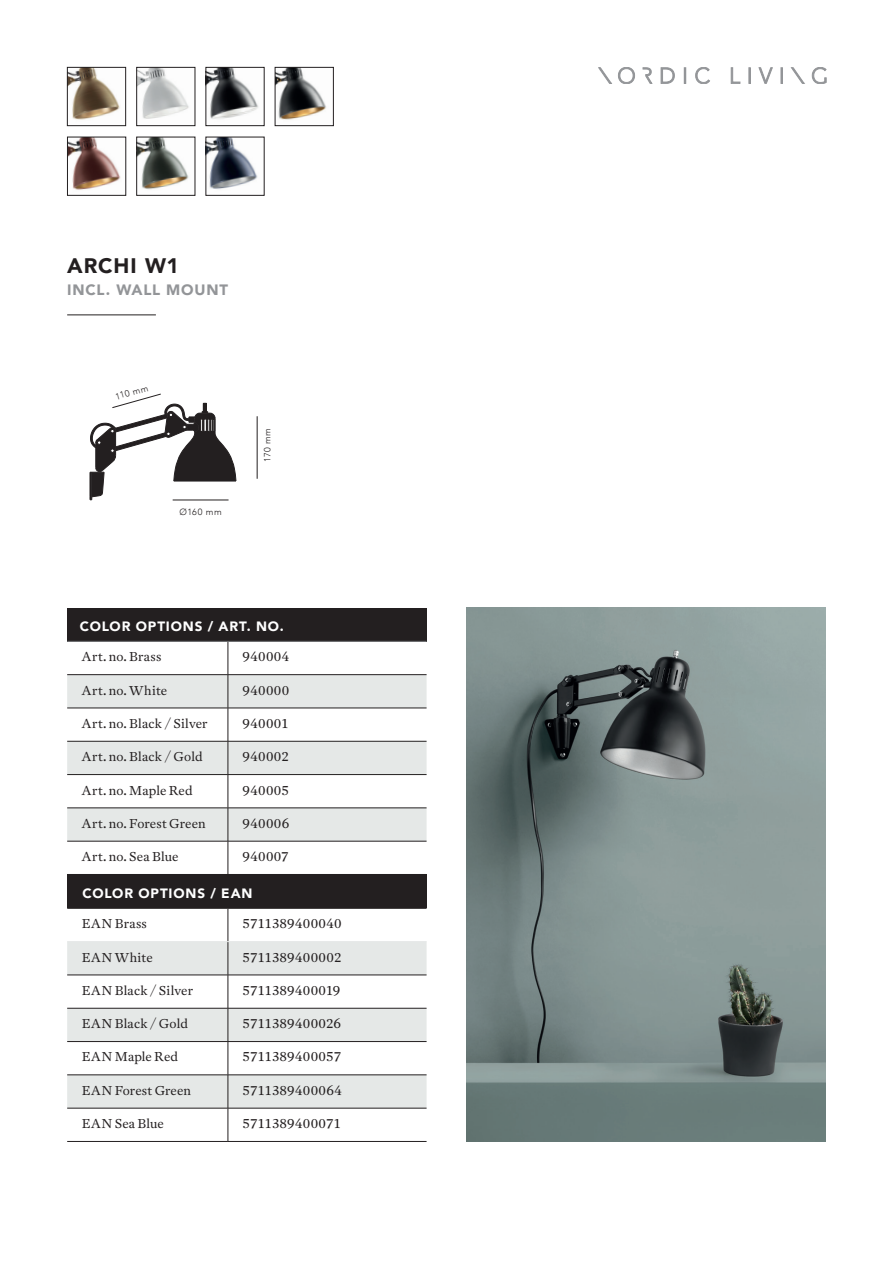
<style>
.page{position:relative;width:893px;height:1263px;background:#fff}
.page>*{position:absolute;margin:0;border:0;box-sizing:border-box;transform-origin:0 0}
.t1{font:900 21px "Avenir";letter-spacing:.045em;color:#231f20}
.t2{font:900 15px "Avenir";letter-spacing:.055em;color:#939598}
.t3{font:900 13.5px "Avenir";letter-spacing:.06em;color:#fff}
.t4{font:300 12.75px "Antwerp";letter-spacing:.015em;color:#231f20}
.t5{font:300 12.75px "Antwerp";letter-spacing:.035em;color:#231f20}
.t6{font:300 12.75px "Antwerp";letter-spacing:.04em;color:#231f20}
.t7{font:300 9px "Avenir";letter-spacing:.05em;color:#231f20}
</style>
<div class="page">
<hr style="left:67px;top:315px;width:89px;height:1px;background:#231f20">
<svg style="left:695px;top:67px;width:15px;height:17px"></svg>
<svg style="left:684px;top:68px;width:2px;height:16px"></svg>
<svg style="left:643px;top:67px;width:9px;height:17px"></svg>
<svg style="left:598px;top:67px;width:14px;height:17px"></svg>
<svg style="left:618px;top:67px;width:17px;height:17px"></svg>
<svg style="left:791px;top:67px;width:14px;height:17px"></svg>
<svg style="left:781px;top:68px;width:2px;height:16px"></svg>
<svg style="left:812px;top:67px;width:14px;height:17px"></svg>
<svg style="left:759px;top:67px;width:14px;height:17px"></svg>
<svg style="left:749px;top:68px;width:1px;height:16px"></svg>
<svg style="left:731px;top:67px;width:9px;height:17px"></svg>
<svg style="left:661px;top:67px;width:14px;height:17px"></svg>
<img style="left:69px;top:139px;width:52px;height:51px">
<div style="left:67px;top:137px;width:59px;height:59px;border:1px solid #231f20"></div>
<img style="left:138px;top:139px;width:51px;height:51px">
<div style="left:136px;top:137px;width:59px;height:59px;border:1px solid #231f20"></div>
<img style="left:208px;top:139px;width:50px;height:51px">
<div style="left:206px;top:137px;width:58px;height:59px;border:1px solid #231f20"></div>
<img style="left:138px;top:69px;width:51px;height:50px">
<div style="left:136px;top:67px;width:59px;height:59px;border:1px solid #231f20"></div>
<img style="left:208px;top:69px;width:51px;height:50px">
<div style="left:206px;top:67px;width:58px;height:59px;border:1px solid #231f20"></div>
<img style="left:277px;top:69px;width:50px;height:51px">
<div style="left:275px;top:67px;width:59px;height:59px;border:1px solid #231f20"></div>
<img style="left:69px;top:69px;width:51px;height:51px">
<div style="left:67px;top:67px;width:59px;height:59px;border:1px solid #231f20"></div>
<svg style="left:90px;top:394px;width:146px;height:106px"></svg>
<hr style="left:173px;top:500px;width:56px;height:1px;background:#231f20">
<hr style="left:257px;top:416px;width:1px;height:63px;background:#231f20">
<div style="left:67px;top:608px;width:360px;height:33px;background:#231f20"></div>
<svg style="left:67px;top:675px;width:360px;height:433px;fill:#e5e8e7"></svg>
<div style="left:67px;top:874px;width:360px;height:34px;background:#231f20"></div>
<hr style="left:67px;top:674px;width:161px;height:1px;background:#231f20">
<hr style="left:228px;top:674px;width:199px;height:1px;background:#231f20">
<hr style="left:67px;top:708px;width:161px;height:1px;background:#231f20">
<hr style="left:228px;top:708px;width:199px;height:1px;background:#231f20">
<hr style="left:67px;top:741px;width:161px;height:1px;background:#231f20">
<hr style="left:228px;top:741px;width:199px;height:1px;background:#231f20">
<hr style="left:67px;top:774px;width:161px;height:1px;background:#231f20">
<hr style="left:228px;top:774px;width:199px;height:1px;background:#231f20">
<hr style="left:67px;top:808px;width:161px;height:1px;background:#231f20">
<hr style="left:228px;top:808px;width:199px;height:1px;background:#231f20">
<hr style="left:67px;top:841px;width:161px;height:1px;background:#231f20">
<hr style="left:228px;top:841px;width:199px;height:1px;background:#231f20">
<hr style="left:67px;top:908px;width:161px;height:1px;background:#231f20">
<hr style="left:228px;top:908px;width:199px;height:1px;background:#231f20">
<hr style="left:67px;top:975px;width:161px;height:1px;background:#231f20">
<hr style="left:228px;top:975px;width:199px;height:1px;background:#231f20">
<hr style="left:67px;top:1008px;width:161px;height:1px;background:#231f20">
<hr style="left:228px;top:1008px;width:199px;height:1px;background:#231f20">
<hr style="left:67px;top:1041px;width:161px;height:1px;background:#231f20">
<hr style="left:228px;top:1041px;width:199px;height:1px;background:#231f20">
<hr style="left:67px;top:1074px;width:161px;height:1px;background:#231f20">
<hr style="left:228px;top:1074px;width:199px;height:1px;background:#231f20">
<hr style="left:67px;top:1108px;width:161px;height:1px;background:#231f20">
<hr style="left:228px;top:1108px;width:199px;height:1px;background:#231f20">
<hr style="left:67px;top:1141px;width:161px;height:1px;background:#231f20">
<hr style="left:228px;top:1141px;width:199px;height:1px;background:#231f20">
<hr style="left:228px;top:641px;width:1px;height:33px;background:#231f20">
<hr style="left:228px;top:675px;width:1px;height:33px;background:#231f20">
<hr style="left:228px;top:708px;width:1px;height:33px;background:#231f20">
<hr style="left:228px;top:741px;width:1px;height:33px;background:#231f20">
<hr style="left:228px;top:775px;width:1px;height:33px;background:#231f20">
<hr style="left:228px;top:808px;width:1px;height:33px;background:#231f20">
<hr style="left:228px;top:841px;width:1px;height:33px;background:#231f20">
<hr style="left:228px;top:908px;width:1px;height:33px;background:#231f20">
<hr style="left:228px;top:942px;width:1px;height:33px;background:#231f20">
<hr style="left:228px;top:975px;width:1px;height:33px;background:#231f20">
<hr style="left:228px;top:1008px;width:1px;height:33px;background:#231f20">
<hr style="left:228px;top:1042px;width:1px;height:33px;background:#231f20">
<hr style="left:228px;top:1075px;width:1px;height:33px;background:#231f20">
<hr style="left:228px;top:1108px;width:1px;height:33px;background:#231f20">
<hr style="left:67px;top:641px;width:161px;height:1px;background:#7a7c7f">
<hr style="left:228px;top:641px;width:199px;height:1px;background:#7a7c7f">
<hr style="left:67px;top:941px;width:161px;height:1px;background:#e5e8e7">
<hr style="left:228px;top:941px;width:199px;height:1px;background:#e5e8e7">
<img style="left:467px;top:608px;width:359px;height:533px">
<h1 class="t1" style="left:67px;top:248px;width:113px">ARCHI W1</h1>
<p class="t2" style="left:67px;top:277px;width:162px">INCL. WALL MOUNT</p>
<p class="t7" style="left:114px;top:391px;width:35px;rotate:-15deg">110 mm</p>
<p class="t7" style="left:180px;top:506px;width:44px">Ø160 mm</p>
<p class="t7" style="left:262px;top:462px;width:35px;rotate:-90deg">170 mm</p>
<p class="t3" style="left:80px;top:615px;width:205px">COLOR OPTIONS / ART. NO.</p>
<p class="t4" style="left:82px;top:648px;width:81px">Art. no. Brass</p>
<p class="t4" style="left:243px;top:648px;width:48px">940004</p>
<p class="t5" style="left:82px;top:681px;width:87px">Art. no. White</p>
<p class="t4" style="left:243px;top:681px;width:48px">940000</p>
<p class="t4" style="left:82px;top:715px;width:127px">Art. no. Black / Silver</p>
<p class="t4" style="left:243px;top:715px;width:47px">940001</p>
<p class="t4" style="left:82px;top:748px;width:122px">Art. no. Black / Gold</p>
<p class="t4" style="left:243px;top:748px;width:48px">940002</p>
<p class="t4" style="left:82px;top:781px;width:112px">Art. no. Maple Red</p>
<p class="t4" style="left:243px;top:781px;width:48px">940005</p>
<p class="t4" style="left:82px;top:815px;width:125px">Art. no. Forest Green</p>
<p class="t4" style="left:243px;top:815px;width:48px">940006</p>
<p class="t4" style="left:82px;top:848px;width:98px">Art. no. Sea Blue</p>
<p class="t4" style="left:243px;top:848px;width:48px">940007</p>
<p class="t3" style="left:83px;top:882px;width:171px">COLOR OPTIONS / EAN</p>
<p class="t4" style="left:82px;top:915px;width:67px">EAN Brass</p>
<p class="t4" style="left:243px;top:915px;width:101px">5711389400040</p>
<p class="t6" style="left:82px;top:948px;width:72px">EAN White</p>
<p class="t4" style="left:243px;top:948px;width:100px">5711389400002</p>
<p class="t4" style="left:82px;top:982px;width:113px">EAN Black / Silver</p>
<p class="t4" style="left:243px;top:982px;width:99px">5711389400019</p>
<p class="t4" style="left:82px;top:1015px;width:108px">EAN Black / Gold</p>
<p class="t4" style="left:243px;top:1015px;width:100px">5711389400026</p>
<p class="t4" style="left:82px;top:1048px;width:98px">EAN Maple Red</p>
<p class="t4" style="left:243px;top:1048px;width:100px">5711389400057</p>
<p class="t4" style="left:82px;top:1082px;width:111px">EAN Forest Green</p>
<p class="t4" style="left:243px;top:1082px;width:101px">5711389400064</p>
<p class="t4" style="left:82px;top:1115px;width:84px">EAN Sea Blue</p>
<p class="t4" style="left:243px;top:1115px;width:100px">5711389400071</p>
</div>
